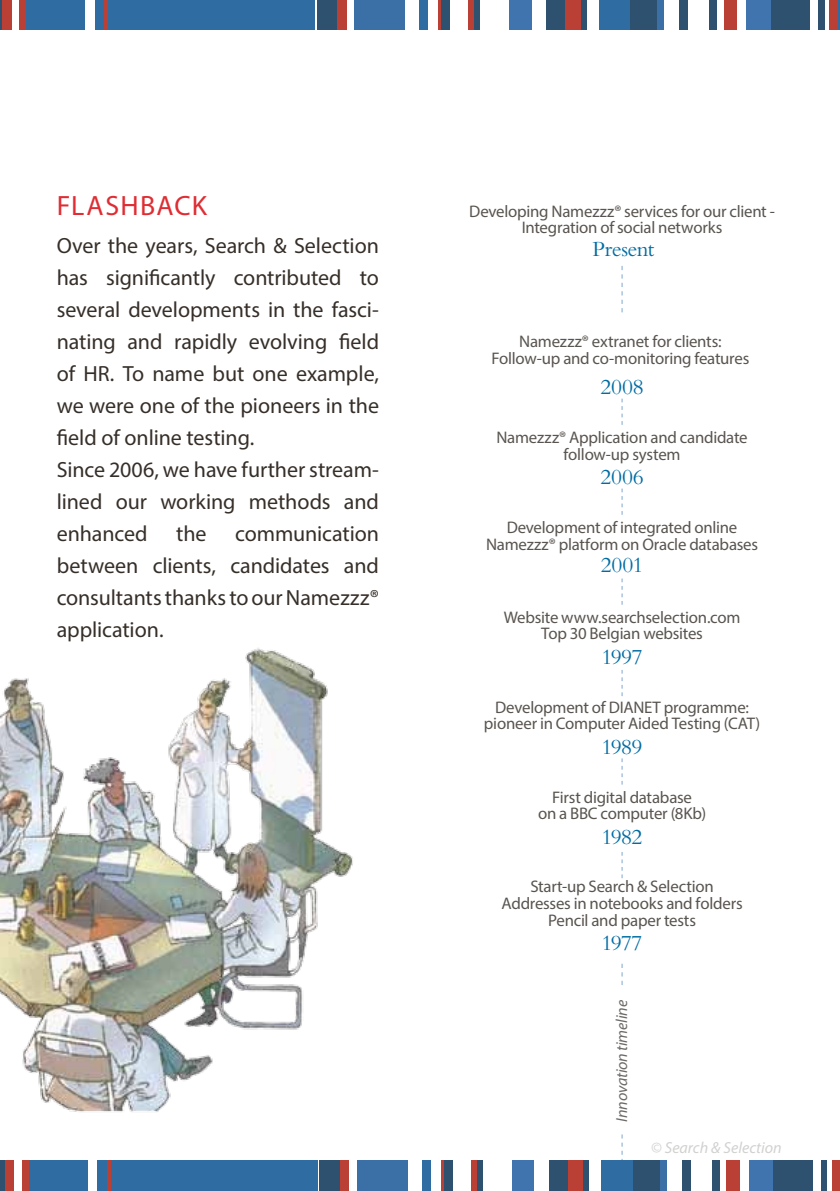
<style>
.page{position:relative;width:840px;height:1191px;background:#fff}
.page>*{position:absolute;margin:0;border:0;box-sizing:border-box;transform-origin:0 0}
.t1{font:28px "Myriad Pro";letter-spacing:.04em;color:#df2d33}
.t2{font:22.4px "Bembo Std";letter-spacing:-.025em;color:#006ca4}
.t3{font:22px/32px "Myriad Pro";letter-spacing:-.005em;color:#362f29}
.t4{font:16.8px/16.8px "Myriad Pro";letter-spacing:-.015em;color:#59544f;text-align:center}
.t5{font:italic 16px "Myriad Pro";letter-spacing:-.015em;color:#6d6966}
.t6{font:italic 16px "Myriad Pro";color:#d1d1d0}
</style>
<div class="page">
<svg style="left:621px;top:963px;width:1px;height:22px"></svg>
<svg style="left:621px;top:1134px;width:1px;height:26px"></svg>
<svg style="left:621px;top:266px;width:1px;height:46px"></svg>
<svg style="left:621px;top:852px;width:1px;height:26px"></svg>
<div style="left:0;top:1160px;width:5px;height:31px;background:#2d516f"></div>
<div style="left:5px;top:1160px;width:10px;height:31px;background:#ba4035"></div>
<div style="left:22px;top:1160px;width:7px;height:31px;background:#ba4035"></div>
<div style="left:29px;top:1160px;width:59px;height:31px;background:#2e6ca1"></div>
<div style="left:98px;top:1160px;width:9px;height:31px;background:#2e6ca1"></div>
<hr style="left:107px;top:1160px;width:4px;height:31px;background:#ba4035">
<div style="left:111px;top:1160px;width:207px;height:31px;background:#2e6ca1"></div>
<div style="left:319px;top:1160px;width:21px;height:31px;background:#2d516f"></div>
<div style="left:340px;top:1160px;width:9px;height:31px;background:#ba4035"></div>
<div style="left:357px;top:1160px;width:51px;height:31px;background:#3a70a6"></div>
<div style="left:421px;top:1160px;width:10px;height:31px;background:#2e6ca1"></div>
<svg style="left:441px;top:1160px;width:3px;height:31px"></svg>
<div style="left:444px;top:1160px;width:8px;height:31px;background:#2d516f"></div>
<div style="left:470px;top:1160px;width:6px;height:31px;background:#ba4035"></div>
<div style="left:476px;top:1160px;width:6px;height:31px;background:#2d516f"></div>
<div style="left:511px;top:1160px;width:23px;height:31px;background:#4074af"></div>
<div style="left:548px;top:1160px;width:20px;height:31px;background:#2d516f"></div>
<div style="left:568px;top:1160px;width:15px;height:31px;background:#ba4035"></div>
<div style="left:583px;top:1160px;width:6px;height:31px;background:#2d516f"></div>
<div style="left:601px;top:1160px;width:31px;height:31px;background:#2e6ca1"></div>
<div style="left:632px;top:1160px;width:28px;height:31px;background:#2d516f"></div>
<div style="left:660px;top:1160px;width:6px;height:31px;background:#3a70a6"></div>
<div style="left:682px;top:1160px;width:8px;height:31px;background:#2d516f"></div>
<div style="left:712px;top:1160px;width:8px;height:31px;background:#2d516f"></div>
<div style="left:726px;top:1160px;width:13px;height:31px;background:#ba4035"></div>
<div style="left:749px;top:1160px;width:24px;height:31px;background:#4074af"></div>
<div style="left:773px;top:1160px;width:39px;height:31px;background:#2d516f"></div>
<div style="left:821px;top:1160px;width:6px;height:31px;background:#2d516f"></div>
<div style="left:831px;top:1160px;width:8px;height:31px;background:#ba4035"></div>
<hr style="left:0;top:0;width:2px;height:30px;background:#2d516f">
<div style="left:2px;top:0;width:10px;height:30px;background:#ba4035"></div>
<div style="left:19px;top:0;width:7px;height:30px;background:#ba4035"></div>
<div style="left:26px;top:0;width:59px;height:30px;background:#2e6ca1"></div>
<div style="left:95px;top:0;width:9px;height:30px;background:#2e6ca1"></div>
<hr style="left:104px;top:0;width:4px;height:30px;background:#ba4035">
<div style="left:108px;top:0;width:207px;height:30px;background:#2e6ca1"></div>
<div style="left:317px;top:0;width:20px;height:30px;background:#2d516f"></div>
<div style="left:337px;top:0;width:10px;height:30px;background:#ba4035"></div>
<div style="left:354px;top:0;width:51px;height:30px;background:#3a70a6"></div>
<div style="left:418px;top:0;width:10px;height:30px;background:#2e6ca1"></div>
<hr style="left:438px;top:0;width:3px;height:30px;background:#ba4035">
<div style="left:441px;top:0;width:9px;height:30px;background:#2d516f"></div>
<div style="left:468px;top:0;width:6px;height:30px;background:#ba4035"></div>
<div style="left:474px;top:0;width:6px;height:30px;background:#2d516f"></div>
<div style="left:508px;top:0;width:23px;height:30px;background:#4074af"></div>
<div style="left:546px;top:0;width:19px;height:30px;background:#2d516f"></div>
<div style="left:565px;top:0;width:15px;height:30px;background:#ba4035"></div>
<div style="left:580px;top:0;width:6px;height:30px;background:#2d516f"></div>
<div style="left:598px;top:0;width:32px;height:30px;background:#2e6ca1"></div>
<div style="left:630px;top:0;width:27px;height:30px;background:#2d516f"></div>
<div style="left:657px;top:0;width:6px;height:30px;background:#3a70a6"></div>
<div style="left:679px;top:0;width:8px;height:30px;background:#2d516f"></div>
<div style="left:709px;top:0;width:8px;height:30px;background:#2d516f"></div>
<div style="left:723px;top:0;width:13px;height:30px;background:#ba4035"></div>
<div style="left:746px;top:0;width:24px;height:30px;background:#4074af"></div>
<div style="left:770px;top:0;width:39px;height:30px;background:#2d516f"></div>
<div style="left:818px;top:0;width:6px;height:30px;background:#2d516f"></div>
<div style="left:829px;top:0;width:8px;height:30px;background:#ba4035"></div>
<hr style="left:837px;top:0;width:2px;height:30px;background:#2e6ca1">
<svg style="left:621px;top:758px;width:2px;height:26px"></svg>
<svg style="left:621px;top:578px;width:2px;height:27px"></svg>
<svg style="left:621px;top:488px;width:2px;height:27px"></svg>
<svg style="left:621px;top:398px;width:2px;height:27px"></svg>
<svg style="left:621px;top:670px;width:2px;height:26px"></svg>
<img style="left:0;top:648px;width:353px;height:464px">
<h1 class="t1" style="left:57px;top:189px;width:135px">FLASH BACK</h1>
<p class="t3" style="left:57px;top:229px;width:323px">Over the years, Search &amp; Selection has significantly contributed to several developments in the fasci&shy;nating and rapidly evolving field of HR. To name but one example, we were one of the pioneers in the field of online testing.<br>Since 2006, we have further stream&shy;lined our working methods and enhanced</p>
<h3 class="t3" style="left:176px;top:517px;width:32px">the</h3>
<h3 class="t3" style="left:57px;top:517px;width:323px;text-align:justify;text-indent:178px">communication between clients, candidates and consultants thanks to our Namezzz® application.</h3>
<p class="t4" style="left:469px;top:202px;width:307px">Developing Namezzz® services for our client -<br>Integration of social networks</p>
<h2 class="t2" style="left:592px;top:235px;width:63px">Present</h2>
<p class="t4" style="left:491px;top:333px;width:259px">Namezzz® extranet for clients:<br>Follow-up and co-monitoring features</p>
<h2 class="t2" style="left:600px;top:374px;width:45px">2008</h2>
<p class="t4" style="left:496px;top:428px;width:253px">Namezzz® Application and candidate follow-up system</p>
<h2 class="t2" style="left:600px;top:464px;width:45px">2006</h2>
<p class="t4" style="left:486px;top:518px;width:273px">Development of integrated online<br>Namezzz® platform on Oracle databases</p>
<h2 class="t2" style="left:600px;top:552px;width:44px">2001</h2>
<p class="t4" style="left:503px;top:608px;width:238px">Website www.searchselection.com<br>Top 30 Belgian websites</p>
<h2 class="t2" style="left:601px;top:644px;width:43px">1997</h2>
<p class="t4" style="left:483px;top:698px;width:277px">Development of DIANET programme: pioneer in Computer Aided Testing (CAT)</p>
<h2 class="t2" style="left:601px;top:733px;width:42px">1989</h2>
<p class="t4" style="left:537px;top:788px;width:169px">First digital database<br>on a BBC computer (8Kb)</p>
<h2 class="t2" style="left:601px;top:823px;width:42px">1982</h2>
<p class="t4" style="left:501px;top:878px;width:242px">Start-up Search &amp; Selection<br>Addresses in notebooks and folders<br>Pencil and paper tests</p>
<h2 class="t2" style="left:601px;top:930px;width:43px">1977</h2>
<p class="t5" style="left:611px;top:1121px;width:123px;rotate:-90deg">Innovation timeline</p>
<p class="t6" style="left:650px;top:1137px;width:132px">© Search &amp; Selection</p>
</div>
